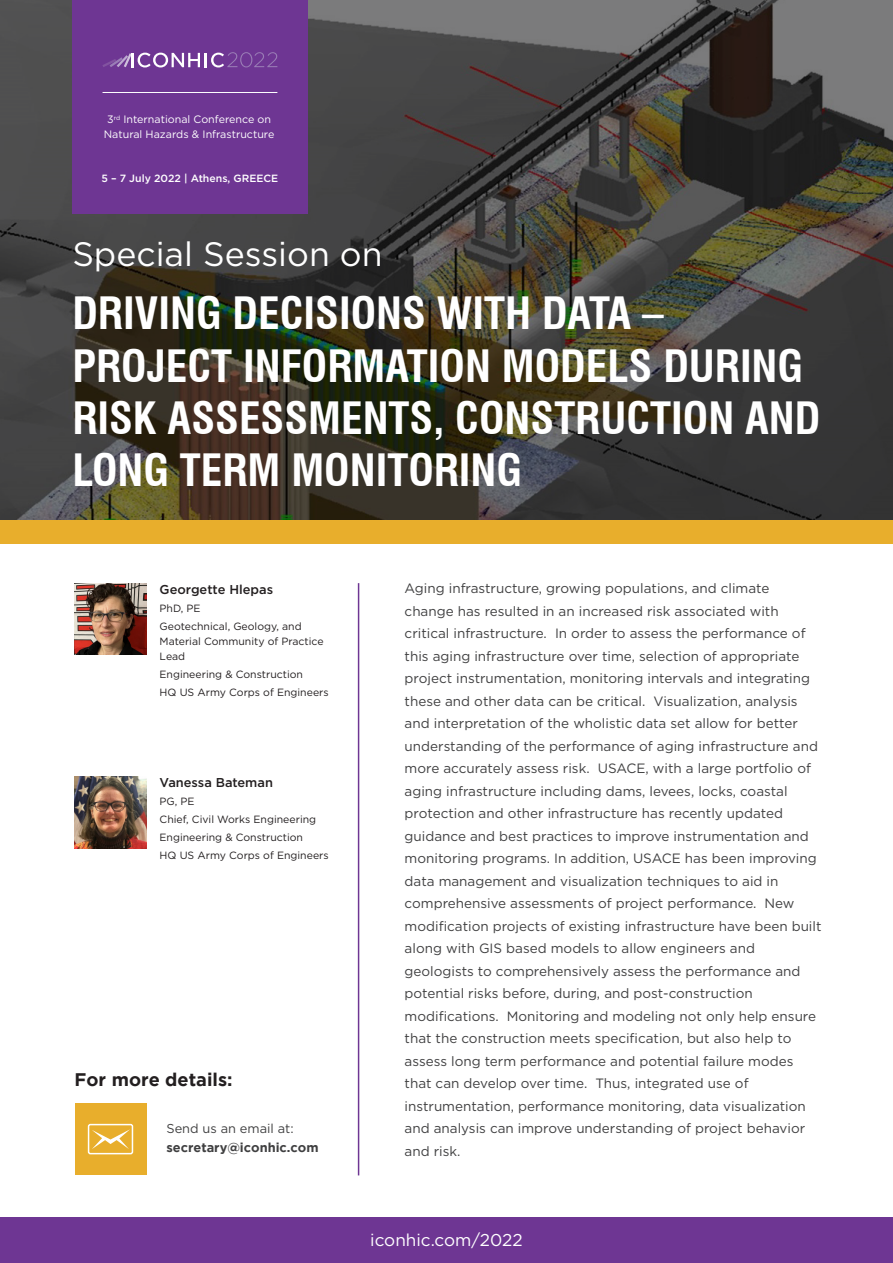
<style>
.page{position:relative;width:893px;height:1263px;background:#fff}
.page>*{position:absolute;margin:0;border:0;box-sizing:border-box;transform-origin:0 0}
.t1{font:700 condensed 43.5px/52.2px "Swiss 721 BT";color:#fff}
.t2{font:33.75px "Gotham";color:#fff}
.t3{font:18.6px "Myriad Pro";color:#fff}
.t4{font:700 18.15px "Gotham";color:#231f20}
.t5{font:17.1px "Gotham";color:#fff}
.t6{font:13.5px/22.5px "Gotham";color:#404041}
.t7{font:500 12.9px "Gotham";color:#231f20}
.t8{font:700 12.9px "Gotham";color:#404041}
.t9{font:12.9px "Gotham";color:#404041}
.t10{font:10.65px/15px "Gotham";color:#fff;text-align:center}
.t11{font:10.5px/18px "Gotham";color:#231f20}
.t12{font:500 10.5px "Gotham";color:#fff}
</style>
<div class="page">
<svg style="left:0;top:0;width:893px;height:520px;background:#424039"></svg>
<div style="left:72px;top:0;width:235px;height:214px;background:#6e3693"></div>
<hr style="left:103px;top:92px;width:174px;height:1px;background:#fff">
<svg style="left:102px;top:52px;width:175px;height:15px"></svg>
<div style="left:0;top:520px;width:893px;height:23px;background:#e8ae2c"></div>
<div style="left:0;top:1217px;width:893px;height:46px;background:#6e3693"></div>
<img style="left:75px;top:583px;width:71px;height:72px">
<div style="left:75px;top:1103px;width:71px;height:72px;background:#e8ae2c"></div>
<div style="left:88px;top:1124px;width:45px;height:30px;border:2px solid #fff;border-radius:2px"></div>
<svg style="left:92px;top:1129px;width:38px;height:20px"></svg>
<hr style="left:358px;top:583px;width:1px;height:592px;background:#6e3693">
<img style="left:75px;top:776px;width:71px;height:72px">
<p class="t10" style="left:104px;top:112px;width:172px">3<sup>rd</sup> International Conference on<br>Natural Hazards &amp; Infrastructure</p>
<p class="t12" style="left:101px;top:172px;width:178px">5 – 7 July 2022 | Athens, GREECE</p>
<h2 class="t2" style="left:72px;top:232px;width:312px">Special Session on</h2>
<h1 class="t1" style="left:72px;top:287px;width:750px">DRIVING DECISIONS WITH DATA –<br>PROJECT INFORMATION MODELS DURING<br>RISK ASSESSMENTS, CONSTRUCTION AND<br>LONG TERM MONITORING</h1>
<p class="t7" style="left:160px;top:581px;width:115px">Georgette Hlepas</p>
<p class="t11" style="left:160px;top:599px;width:144px">PhD, PE<br>Geotechnical, Geology, and</p>
<p class="t11" style="left:160px;top:634px;width:166px;line-height:15px">Material Community of Practice<br>Lead</p>
<p class="t11" style="left:160px;top:665px;width:171px">Engineering &amp; Construction<br>HQ US Army Corps of Engineers</p>
<p class="t7" style="left:160px;top:774px;width:115px">Vanessa Bateman</p>
<p class="t11" style="left:160px;top:792px;width:171px">PG, PE<br>Chief, Civil Works Engineering<br>Engineering &amp; Construction<br>HQ US Army Corps of Engineers</p>
<h3 class="t4" style="left:75px;top:1069px;width:159px">For more details:</h3>
<p class="t9" style="left:166px;top:1120px;width:129px">Send us an email at:</p>
<p class="t8" style="left:166px;top:1140px;width:154px">secretary@iconhic.com</p>
<p class="t6" style="left:405px;top:577px;width:418px">Aging infrastructure, growing populations, and climate change has resulted in an increased risk associated with critical infrastructure. In order to assess the performance of this aging infrastructure over time, selection of appropriate project instrumentation, monitoring intervals and integrating these and other data can be critical. Visualization, analysis and interpretation of the wholistic data set allow for better understanding of the performance of aging infrastructure and more accurately assess risk. USACE, with a large portfolio of aging infrastructure including dams, levees, locks, coastal protection and other infrastructure has recently updated guidance and best practices to improve instrumentation and monitoring programs. In addition, USACE has been improving data management and visualization techniques to aid in comprehensive assessments of project performance. New modification projects of existing infrastructure have been built along with GIS based models to allow engineers and geologists to comprehensively assess the performance and potential risks before, during, and post-construction modifications. Monitoring and modeling not only help ensure that the construction meets specification, but also help to assess long term performance and potential failure modes that can develop over time. Thus, integrated use of instrumentation, performance monitoring, data visualization and analysis can improve understanding of project behavior and risk.</p>
<p class="t5" style="left:370px;top:1229px;width:154px">iconhic.com/2022</p>
<h3 class="t3" style="left:344px;top:1228px;width:204px">https://iconhic.com/2021/</h3>
</div>
